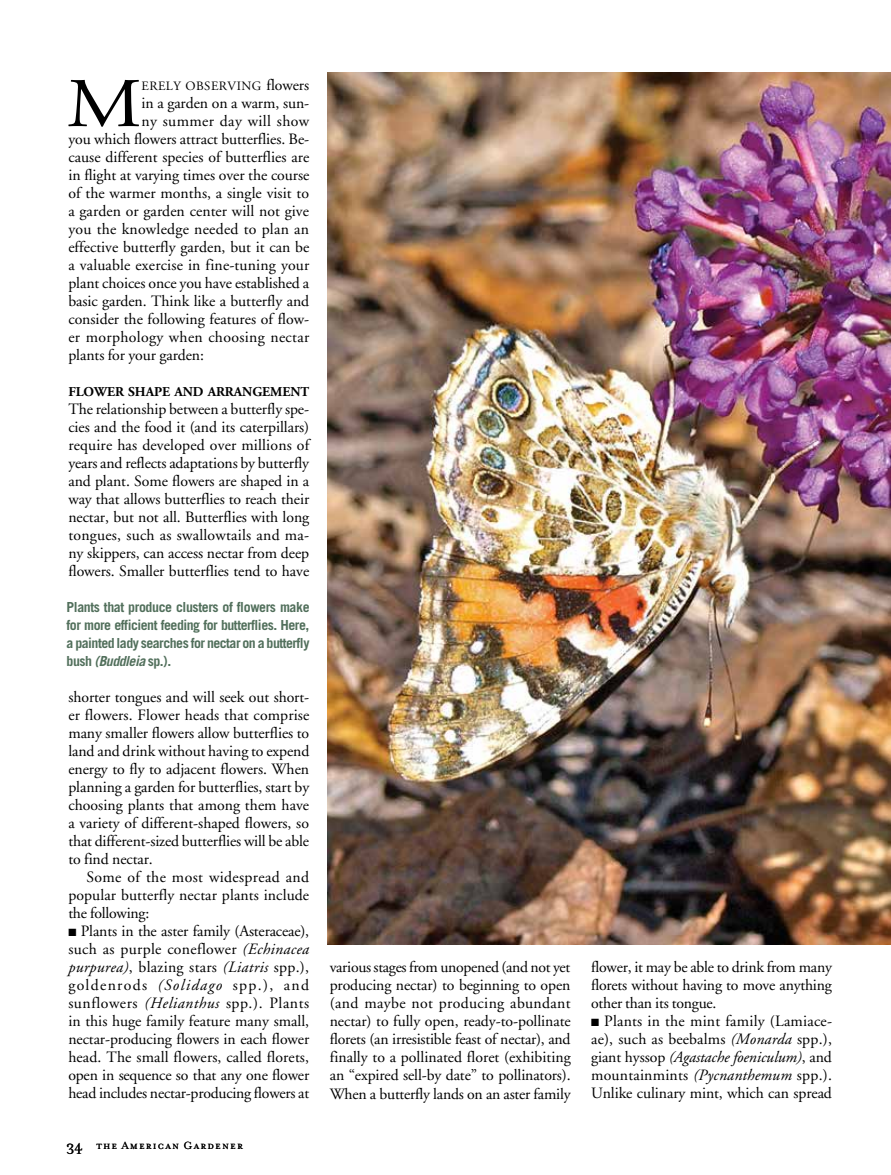
<style>
.page{position:relative;width:891px;height:1175px;background:#fff}
.page>*{position:absolute;margin:0;border:0;box-sizing:border-box;transform-origin:0 0}
.t1{font:69.6px "Adobe Garamond Regular Os F";color:#000;scale:1.19 1}
.t2{font:15.75px/18px "Adobe Garamond Regular Os F";letter-spacing:-.005em;color:#000;text-align:justify}
.t3{font:15.75px/18px "Adobe Garamond Regular Os F";letter-spacing:.015em;color:#000}
.t4{font:15.75px "Adobe Garamond Italic Os F";letter-spacing:-.005em;color:#000}
.t5{font:15.75px "Adobe Garamond Regular Os F";letter-spacing:.02em;color:#000}
.t6{font:15.75px "Adobe Garamond Regular Os F";letter-spacing:.025em;color:#000}
.t7{font:700 13.8px/18px "Trade Gothic";letter-spacing:-.035em;color:#516f5b;text-align:justify}
.t8{font:700 13.5px "Adobe Garamond";letter-spacing:-.005em;color:#000}
.t9{font:12.75px "Adobe Garamond Regular Os F";letter-spacing:.035em;color:#000}
.t10{font:12px "Mrs Eaves Small Caps";letter-spacing:.09em;color:#000}
.s1{font-size:15.75px}
.s2{font-style:italic}
.s3{font-family:"Adobe Garamond Italic Os F"}
.s4{font-family:"Mrs Eaves Roman";font-size:16.5px}
.s5{font-family:"Adobe Garamond Regular Os F"}
</style>
<div class="page">
<img style="left:328px;top:72px;width:563px;height:873px">
<h1 class="t1" style="left:66px;top:67px;width:65px">M</h1>
<p class="t9" style="left:141px;top:79px;width:169px">ERELY OBSERVING <span class="s1">flowers</span></p>
<p class="t2" style="left:141px;top:94px;width:169px">in a garden on a warm, sun-</p>
<p class="t6" style="left:141px;top:113px;width:169px">ny summer day will show</p>
<p class="t2" style="left:68px;top:130px;width:242px">you which flowers attract butterflies. Be-</p>
<p class="t2" style="left:68px;top:148px;width:242px">cause different species of butterflies are</p>
<p class="t2" style="left:68px;top:166px;width:242px">in flight at varying times over the course</p>
<p class="t2" style="left:68px;top:184px;width:242px">of the warmer months, a single visit to</p>
<p class="t2" style="left:68px;top:202px;width:242px">a garden or garden center will not give</p>
<p class="t3" style="left:68px;top:220px;width:242px">you the knowledge needed to plan an</p>
<p class="t2" style="left:68px;top:238px;width:242px">effective butterfly garden, but it can be</p>
<p class="t2" style="left:68px;top:256px;width:243px">a valuable exercise in fine-tuning your</p>
<p class="t2" style="left:68px;top:274px;width:242px">plant choices once you have established a</p>
<p class="t2" style="left:68px;top:292px;width:242px">basic garden. Think like a butterfly and</p>
<p class="t2" style="left:68px;top:310px;width:242px">consider the following features of flow-</p>
<p class="t5" style="left:68px;top:329px;width:242px">er morphology when choosing nectar</p>
<p class="t2" style="left:68px;top:346px;width:137px">plants for your garden:</p>
<p class="t8" style="left:68px;top:384px;width:242px">FLOWER SHAPE AND ARRANGEMENT</p>
<p class="t2" style="left:68px;top:400px;width:242px">The relationship between a butterfly spe&shy;cies and the food it (and its caterpillars) require has developed over millions of years and reflects adaptations by butterfly and plant. Some flowers are shaped in a way that allows butterflies to reach their nectar, but not all. Butterflies with long tongues, such as swallowtails and ma&shy;ny skippers, can access nectar from deep flowers. Smaller butterflies tend to have</p>
<p class="t7" style="left:67px;top:598px;width:245px">Plants that produce clusters of flowers make for more efficient feeding for butterflies. Here, a painted lady searches for nectar on a butterfly bush <span class="s2">(Buddleia</span> sp.).</p>
<p class="t2" style="left:68px;top:688px;width:243px">shorter tongues and will seek out short&shy;er flowers. Flower heads that comprise many smaller flowers allow butterflies to land and drink without having to expend energy to fly to adjacent flowers. When planning a garden for butterflies, start by choosing plants that among them have a variety of different-shaped flowers, so that different-sized butterflies will be able to find nectar.</p>
<p class="t2" style="left:68px;top:868px;width:242px;text-indent:18px">Some of the most widespread and popular butterfly nectar plants include the following:</p>
<p class="t2" style="left:68px;top:922px;width:242px">■ Plants in the aster family (Asteraceae), such as purple coneflower <span class="s3">(Echinacea purpurea)</span>, blazing stars <span class="s3">(Liatris</span> spp.), goldenrods <span class="s3">(Solidago</span> spp.), and sunflowers <span class="s3">(Helianthus</span> spp.). Plants in this huge family feature many small, nectar-producing flowers in each flower head. The small flowers, called florets, open in sequence so that any one flower head includes nectar-producing flowers at</p>
<p class="t10" style="left:66px;top:1139px;width:178px"><span class="s4">34</span> the American Gardener</p>
<p class="t2" style="left:330px;top:958px;width:243px">various stages from unopened (and not yet producing nectar) to beginning to open (and maybe not producing abundant nectar) to fully open, ready-to-pollinate florets (an irresistible feast of nectar), and finally to a pollinated floret (exhibiting an “expired sell-by date” to pollinators).<br>When a butterfly lands on an aster family</p>
<p class="t2" style="left:591px;top:958px;width:242px">flower, it may be able to drink from many florets without having to move anything other than its tongue.</p>
<p class="t3" style="left:591px;top:1012px;width:242px">■ Plants in the mint family (Lamiace&shy;ae), such as beebalms <span class="s3">(Monarda</span> spp.),</p>
<p class="t4" style="left:591px;top:1049px;width:242px"><span class="s5">giant hyssop</span> (Agastache foeniculum)<span class="s5">, and</span></p>
<p class="t2" style="left:591px;top:1066px;width:242px">mountainmints <span class="s3">(Pycnanthemum</span> spp.).<br>Unlike culinary mint, which can spread</p>
</div>
